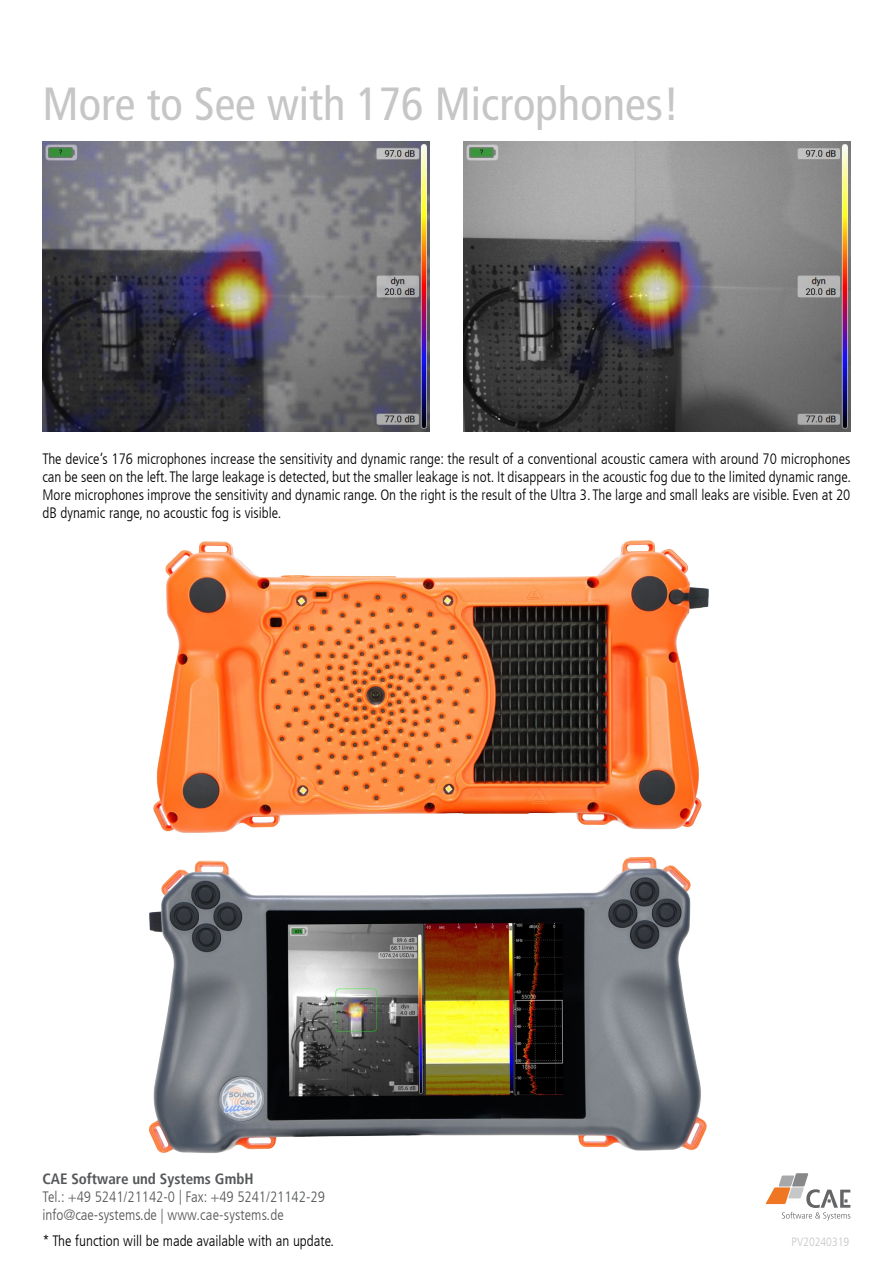
<style>
.page{position:relative;width:893px;height:1263px;background:#fff}
.page>*{position:absolute;margin:0;border:0;box-sizing:border-box;transform-origin:0 0}
.t1{font:condensed 46.5px "Frutiger";color:#c6c6c6}
.t2{font:300 condensed 15px/18px "Frutiger";color:#000;text-align:justify}
.t3{font:300 condensed 15px/18px "Frutiger";color:#555759}
.t4{font:700 condensed 15px "Frutiger";color:#555759}
.t5{font:300 condensed 12px "Frutiger";color:#c6c6c6}
</style>
<div class="page">
<svg style="left:766px;top:1173px;width:84px;height:47px"></svg>
<img style="left:153px;top:540px;width:556px;height:293px">
<img style="left:148px;top:856px;width:559px;height:297px">
<img style="left:43px;top:141px;width:386px;height:290px">
<img style="left:463px;top:141px;width:387px;height:290px">
<h1 class="t1" style="left:43px;top:77px;width:638px">More to See with 176 Microphones!</h1>
<p class="t2" style="left:42px;top:450px;width:810px">The device’s 176 microphones increase the sensitivity and dynamic range: the result of a conventional acoustic camera with around 70 microphones can be seen on the left. The large leakage is detected, but the smaller leakage is not. It disappears in the acoustic fog due to the limited dynamic range.<br>More microphones improve the sensitivity and dynamic range. On the right is the result of the Ultra 3. The large and small leaks are visible. Even at 20 dB dynamic range, no acoustic fog is visible.</p>
<p class="t4" style="left:43px;top:1170px;width:213px">CAE Software und Systems GmbH</p>
<p class="t3" style="left:43px;top:1188px;width:284px">Tel.: +49 5241/21142-0 | Fax: +49 5241/21142-29 info@cae-systems.de | www.cae-systems.de</p>
<p class="t2" style="left:42px;top:1232px;width:293px">* The function will be made available with an update.</p>
<p class="t5" style="left:791px;top:1235px;width:59px">PV20240319</p>
</div>
